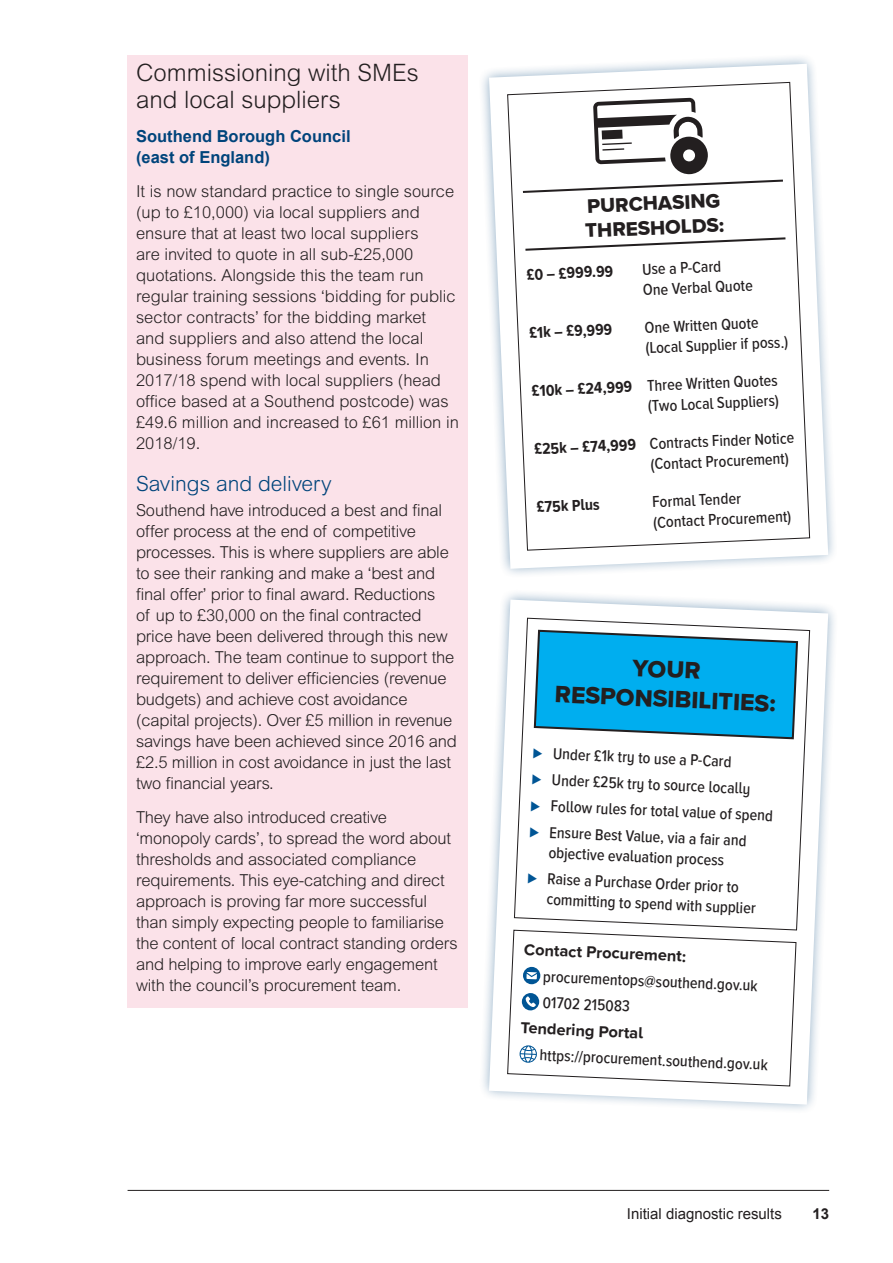
<style>
.page{position:relative;width:893px;height:1263px;background:#fff}
.page>*{position:absolute;margin:0;border:0;box-sizing:border-box;transform-origin:0 0}
.t1{font:24.45px/29.2px "Proxima Nova Extrabld";color:#231f20;text-align:center}
.case_sstudy_title{font:300 24px/27px "Arial MT Std";color:#231f20}
.Case_study_subhead{font:300 21px "Arial MT Std";color:#00447b}
.t2{font:20.4px/24.5px "Proxima Nova Extrabld";color:#231f20}
.case_study_body_copy{font:300 16.5px/21px "Arial MT Std";letter-spacing:-.01em;color:#231f20}
.case_study_bold_par{font:700 16.5px/21px "Arial";color:#00447b}
.t3{font:500 16.35px/26.1px "Proxima Nova Cond";color:#231f20}
.t4{font:700 16.35px "Proxima Nova";color:#231f20}
.t5{font:700 16.35px "Proxima Nova Cond";color:#231f20}
.t6{font:15px "Arial";color:#231f20}
.t7{font:700 15px "Arial";color:#231f20}
.s1{font-weight:700}
.s2{font-weight:300;color:#005595}
</style>
<div class="page">
<hr style="left:128px;top:1190px;width:701px;height:1px;background:#231f20">
<div style="left:128px;top:55px;width:340px;height:73px;background:#fbe2e9"></div>
<div style="left:128px;top:121px;width:340px;height:58px;background:#fbe2e9"></div>
<div style="left:128px;top:176px;width:340px;height:290px;background:#fbe2e9"></div>
<div style="left:128px;top:463px;width:340px;height:46px;background:#fbe2e9"></div>
<div style="left:128px;top:496px;width:340px;height:311px;background:#fbe2e9"></div>
<div style="left:128px;top:802px;width:340px;height:206px;background:#fbe2e9"></div>
<svg style="left:482px;top:57px;width:352px;height:517px"></svg>
<svg style="left:489px;top:64px;width:339px;height:505px"></svg>
<svg style="left:483px;top:593px;width:351px;height:517px"></svg>
<svg style="left:489px;top:600px;width:339px;height:504px"></svg>
<p class="case_sstudy_title" style="left:136px;top:59px;width:284px">Commissioning with SMEs and local suppliers</p>
<p class="case_study_bold_par" style="left:136px;top:126px;width:216px">Southend Borough Council (east of England)</p>
<p class="case_study_body_copy" style="left:136px;top:180px;width:324px">It is now standard practice to single source (up to £10,000) via local suppliers and ensure that at least two local suppliers<br>are invited to quote in all sub-£25,000 quotations. Alongside this the team run regular training sessions ‘bidding for public sector contracts’ for the bidding market<br>and suppliers and also attend the local business forum meetings and events. In 2017/18 spend with local suppliers (head office based at a Southend postcode) was £49.6 million and increased to £61 million in 2018/19.</p>
<p class="Case_study_subhead" style="left:136px;top:472px;width:197px">Savings and delivery</p>
<p class="case_study_body_copy" style="left:136px;top:500px;width:322px">Southend have introduced a best and final offer process at the end of competitive processes. This is where suppliers are able to see their ranking and make a ‘best and final offer’ prior to final award. Reductions<br>of up to £30,000 on the final contracted price have been delivered through this new approach. The team continue to support the requirement to deliver efficiencies (revenue budgets) and achieve cost avoidance (capital projects). Over £5 million in revenue savings have been achieved since 2016 and £2.5 million in cost avoidance in just the last two financial years.</p>
<p class="case_study_body_copy" style="left:136px;top:807px;width:323px">They have also introduced creative ‘monopoly cards’, to spread the word about thresholds and associated compliance requirements. This eye-catching and direct approach is proving far more successful than simply expecting people to familiarise the content of local contract standing orders and helping to improve early engagement with the council’s procurement team.</p>
<p class="t2" style="left:584px;top:193px;width:141px;rotate:-2deg">PURCHASING<br>THRESHOLDS:</p>
<p class="t5" style="left:526px;top:263px;width:88px;rotate:-3deg">£0 – £999.99</p>
<p class="t3" style="left:641px;top:259px;width:111px;line-height:20.5px;rotate:-3deg">Use a P-Card<br>One Verbal Quote</p>
<p class="t5" style="left:528px;top:321px;width:85px;rotate:-3deg">£1k – £9,999</p>
<p class="t3" style="left:644px;top:317px;width:144px;line-height:20.5px;rotate:-3deg">One Written Quote (Local Supplier if poss.)</p>
<p class="t3" style="left:531px;top:381px;width:248px;line-height:20.4px;text-align:right;rotate:-3deg"><span class="s1">£10k – £24,999</span> Three Written Quotes (Two Local Suppliers)</p>
<p class="t3" style="left:649px;top:434px;width:146px;line-height:20.4px;text-indent:-115px;rotate:-3deg"><span class="s1">£25k – £74,999</span> Contracts Finder Notice (Contact Procurement)</p>
<p class="t5" style="left:536px;top:495px;width:65px;rotate:-3deg">£75k Plus</p>
<p class="t3" style="left:651px;top:491px;width:140px;line-height:20.5px;rotate:-3deg">Formal Tender (Contact Procurement)</p>
<p class="t1" style="left:557px;top:649px;width:223px;rotate:3deg">YOUR<br>RESPONSIBILITIES:</p>
<p class="t3" style="left:533px;top:738px;width:245px;rotate:3deg"><span class="s2">⊲</span> Under £1k try to use a P-Card<br><span class="s2">⊲</span> Under £25k try to source locally<br><span class="s2">⊲</span> Follow rules for total value of spend <span class="s2">⊲</span> Ensure Best Value, via a fair and</p>
<p class="t3" style="left:529px;top:837px;width:213px;text-align:center;rotate:3deg">objective evaluation process<br><span class="s2">⊲</span> Raise a Purchase Order prior to</p>
<p class="t3" style="left:547px;top:884px;width:211px;rotate:3deg">committing to spend with supplier</p>
<p class="t4" style="left:525px;top:936px;width:164px;rotate:3deg">Contact Procurement:</p>
<p class="t3" style="left:544px;top:962px;width:216px;rotate:3deg">procurementops@southend.gov.uk</p>
<p class="t3" style="left:543px;top:988px;width:89px;rotate:3deg">01702 215083</p>
<p class="t4" style="left:521px;top:1015px;width:124px;rotate:3deg">Tendering Portal</p>
<p class="t3" style="left:541px;top:1040px;width:230px;rotate:3deg">https://procurement.southend.gov.uk</p>
<p class="t6" style="left:627px;top:1203px;width:157px">Initial diagnostic results</p>
<p class="t7" style="left:812px;top:1203px;width:18px">13</p>
</div>
